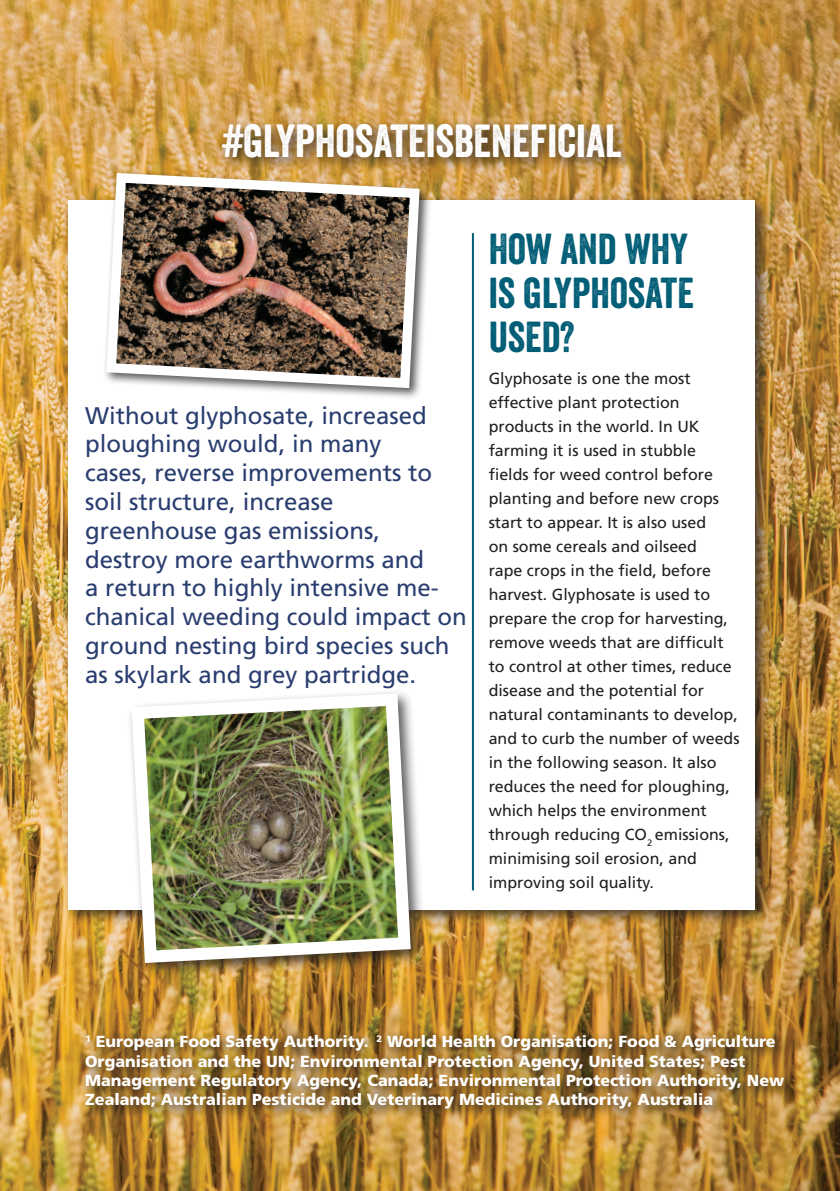
<style>
.page{position:relative;width:840px;height:1191px;background:#fff}
.page>*{position:absolute;margin:0;border:0;box-sizing:border-box;transform-origin:0 0}
.t1{font:45px "Veneer";color:#fff}
.t2{font:42px/44px "Veneer";color:#005d75}
.t3{font:24px/28.8px "Frutiger LT Std";color:#293d6f}
.t4{font:16px/24px "Frutiger";color:#231f20}
.t5{font:900 16px/19.2px "Frutiger";color:#fff}
</style>
<div class="page">
<img style="left:0;top:0;width:839px;height:1191px">
<div style="left:63px;top:195px;width:707px;height:730px;background:#231f20;opacity:.75"></div>
<div style="left:68px;top:200px;width:686px;height:709px;background:#fff"></div>
<div style="left:216px;top:118px;width:419px;height:54px;background:#231f20;opacity:.75"></div>
<div style="left:79px;top:1028px;width:718px;height:94px;background:#231f20;opacity:.95"></div>
<hr style="left:471px;top:233px;width:2px;height:657px;background:#005d75">
<div style="left:127px;top:688px;width:299px;height:291px;background:#231f20;opacity:.75"></div>
<img style="left:125px;top:688px;width:292px;height:281px">
<div style="left:103px;top:170px;width:329px;height:230px;background:#231f20;opacity:.75"></div>
<img style="left:101px;top:168px;width:323px;height:225px">
<h1 class="t1" style="left:222px;top:114px;width:400px">#GLYPHOSATEISBENEFICIAL</h1>
<p class="t3" style="left:85px;top:401px;width:383px">Without glyphosate, increased ploughing would, in many<br>cases, reverse improvements to soil structure, increase greenhouse gas emissions, destroy more earthworms and<br>a return to highly intensive me&shy;chanical weeding could impact on ground nesting bird species such as skylark and grey partridge.</p>
<h2 class="t2" style="left:488px;top:227px;width:207px">HOW AND WHY<br>IS GLYPHOSATE<br>USED?</h2>
<p class="t4" style="left:488px;top:366px;width:252px">Glyphosate is one the most effective plant protection products in the world. In UK farming it is used in stubble fields for weed control before planting and before new crops start to appear. It is also used<br>on some cereals and oilseed<br>rape crops in the field, before harvest. Glyphosate is used to prepare the crop for harvesting, remove weeds that are difficult to control at other times, reduce disease and the potential for natural contaminants to develop, and to curb the number of weeds in the following season. It also reduces the need for ploughing, which helps the environment through reducing CO<sub>2</sub> emissions, minimising soil erosion, and improving soil quality.</p>
<p class="t5" style="left:85px;top:1032px;width:700px"><sup>1</sup> European Food Safety Authority. <sup>2</sup> World Health Organisation; Food &amp; Agriculture Organisation and the UN; Environmental Protection Agency, United States; Pest Management Regulatory Agency, Canada; Environmental Protection Authority, New Zealand; Australian Pesticide and Veterinary Medicines Authority, Australia</p>
</div>
